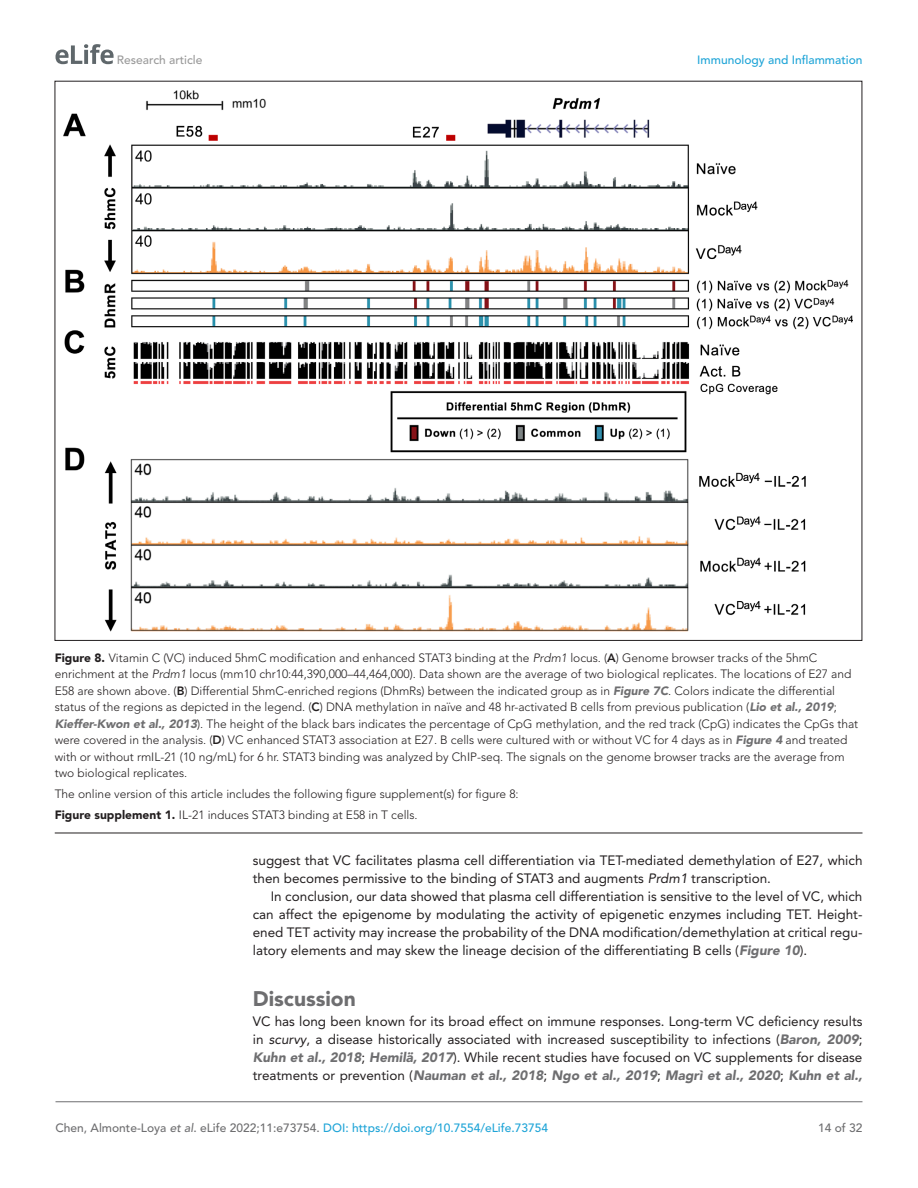
<style>
.page{position:relative;width:918px;height:1188px;background:#fff}
.page>*{position:absolute;margin:0;border:0;box-sizing:border-box;transform-origin:0 0}
.t1{font:900 21px "Avenir LT Std";color:#6e6e70}
.t2{font:13.5px/18px "Avenir LT Std";color:#231f20;text-align:justify}
.t3{font:300 12px/16.5px "Avenir LT Std";color:#231f20}
.t4{font:500 12px "Avenir LT Std";color:#1ea4d7}
.t5{font:500 12px "Avenir LT Std";color:#9a9a9a}
.t6{font:500 12px "Avenir LT Std";color:#6e6e70}
.s1{font-weight:900}
.s2{font-style:italic}
.s3{font-weight:800}
.s4{font-weight:900;font-style:italic;color:#6e6e70}
.s5{color:#6e6e70}
.s6{font-style:italic;color:#6e6e70}
</style>
<div class="page">
<svg style="left:56px;top:44px;width:58px;height:20px"></svg>
<hr style="left:56px;top:1101px;width:806px;height:1px;background:#6e6e70">
<hr style="left:55px;top:833px;width:807px;height:1px;background:#231f20">
<img style="left:64px;top:90px;width:789px;height:541px">
<p class="t5" style="left:117px;top:53px;width:87px">Research article</p>
<p class="t4" style="left:697px;top:53px;width:167px">Immunology and Inflammation</p>
<p class="t3" style="left:55px;top:649px;width:805px"><span class="s1">Figure 8.</span> Vitamin C (VC) induced 5hmC modification and enhanced STAT3 binding at the <span class="s2">Prdm1</span> locus. (<span class="s3">A</span>) Genome browser tracks of the 5hmC enrichment at the <span class="s2">Prdm1</span> locus (mm10 chr10:44,390,000–44,464,000). Data shown are the average of two biological replicates. The locations of E27 and E58 are shown above. (<span class="s3">B</span>) Differential 5hmC-enriched regions (DhmRs) between the indicated group as in <span class="s4">Figure 7C</span>. Colors indicate the differential status of the regions as depicted in the legend. (<span class="s3">C</span>) DNA methylation in naïve and 48 hr-activated B cells from previous publication (<span class="s4">Lio et al., 2019</span>; <span class="s4">Kieffer-Kwon et al., 2013</span>). The height of the black bars indicates the percentage of CpG methylation, and the red track (CpG) indicates the CpGs that were covered in the analysis. (<span class="s3">D</span>) VC enhanced STAT3 association at E27. B cells were cultured with or without VC for 4 days as in <span class="s4">Figure 4</span> and treated with or without rmIL-21 (10 ng/mL) for 6 hr. STAT3 binding was analyzed by ChIP-seq. The signals on the genome browser tracks are the average from two biological replicates.</p>
<p class="t3" style="left:55px;top:784px;width:466px;line-height:21px">The online version of this article includes the following figure supplement(s) for figure 8:<br><span class="s1">Figure supplement 1.</span> IL-21 induces STAT3 binding at E58 in T cells.</p>
<p class="t2" style="left:253px;top:852px;width:611px">suggest that VC facilitates plasma cell differentiation via TET-mediated demethylation of E27, which then becomes permissive to the binding of STAT3 and augments <span class="s2">Prdm1</span> transcription.</p>
<p class="t2" style="left:253px;top:888px;width:611px;text-indent:18px">In conclusion, our data showed that plasma cell differentiation is sensitive to the level of VC, which can affect the epigenome by modulating the activity of epigenetic enzymes including TET. Height&shy;ened TET activity may increase the probability of the DNA modification/demethylation at critical regu&shy;latory elements and may skew the lineage decision of the differentiating B cells (<span class="s4">Figure 10</span>).</p>
<h1 class="t1" style="left:253px;top:986px;width:105px">Discussion</h1>
<p class="t2" style="left:253px;top:1012px;width:611px">VC has long been known for its broad effect on immune responses. Long-term VC deficiency results in <span class="s2">scurvy</span>, a disease historically associated with increased susceptibility to infections (<span class="s4">Baron, 2009</span>; <span class="s4">Kuhn et al., 2018</span>; <span class="s4">Hemilä, 2017</span>). While recent studies have focused on VC supplements for disease treatments or prevention (<span class="s4">Nauman et al., 2018</span>; <span class="s4">Ngo et al., 2019</span>; <span class="s4">Magrì et al., 2020</span>; <span class="s4">Kuhn et al.,</span></p>
<p class="t4" style="left:56px;top:1121px;width:494px"><span class="s5">Chen, Almonte-Loya</span> <span class="s6">et al</span><span class="s5">. eLife 2022;11:e73754.</span> DOI: https://doi.org/10.7554/eLife.73754</p>
<p class="t6" style="left:818px;top:1121px;width:46px">14 of 32</p>
</div>
